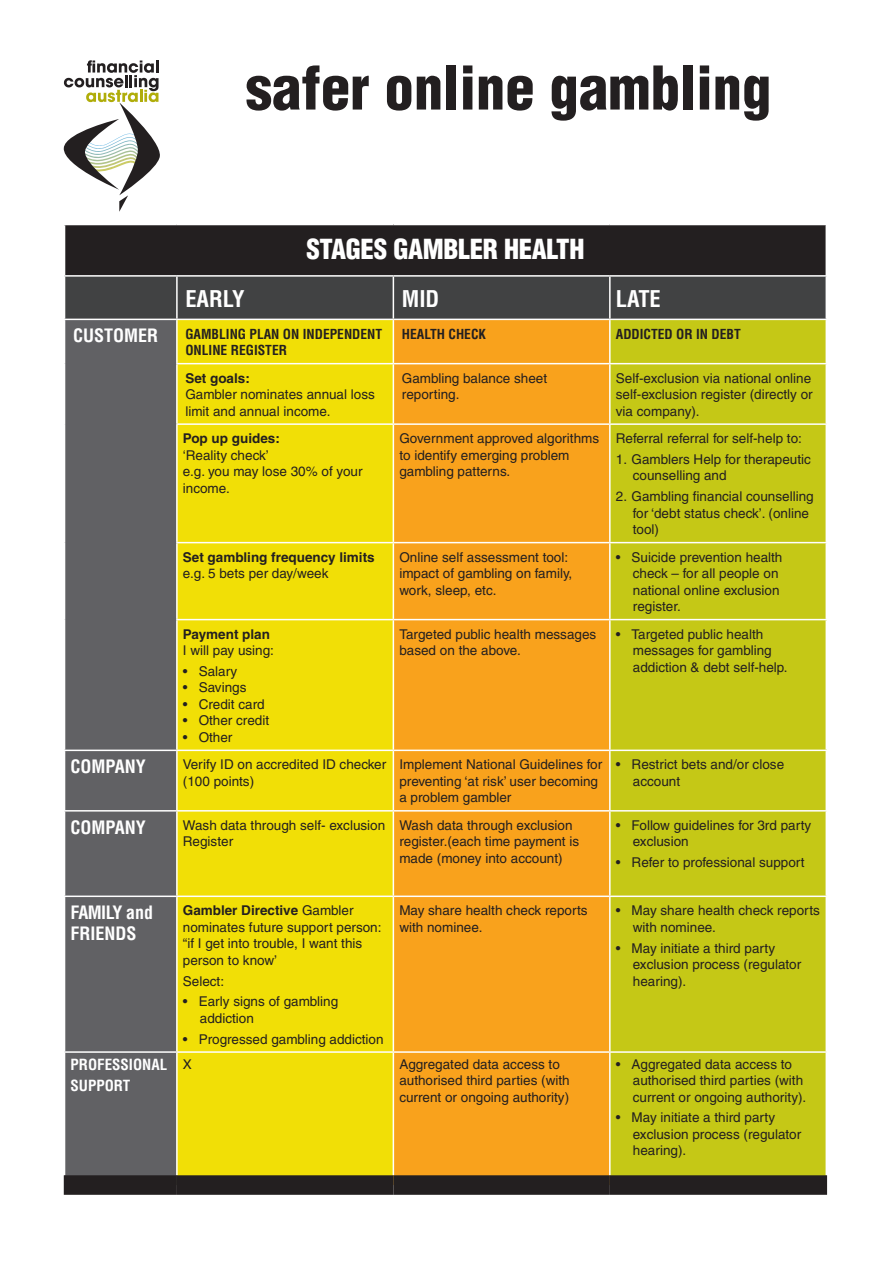
<style>
.page{position:relative;width:893px;height:1263px;background:#fff}
.page>*{position:absolute;margin:0;border:0;box-sizing:border-box;transform-origin:0 0}
.t1{font:900 condensed 58.8px "Helvetica LT";color:#231f20}
.table_text{font:900 condensed 27px "Helvetica LT";letter-spacing:-.01em;color:#fff}
.table_text-2{font:700 condensed 22.5px "Helvetica LT";color:#fff}
.table_text-3{font:700 condensed 18px/21px "Helvetica LT";color:#fff}
.table_text-4{font:700 condensed 15px/21px "Helvetica LT";color:#fff}
.table_text-5{font:13.5px/16.5px "Helvetica LT";color:#231f20}
.table_text-6{font:700 condensed 13.5px/16.5px "Helvetica LT";color:#231f20}
.table_text-7{font:700 13.5px/16.5px "Helvetica LT";color:#231f20}
.s1{font-weight:700}
.s2{font-weight:400}
</style>
<div class="page">
<div style="left:65px;top:224px;width:761px;height:52px;background:#231f20"></div>
<div style="left:65px;top:277px;width:761px;height:42px;background:#414243"></div>
<div style="left:65px;top:320px;width:111px;height:855px;background:#616164"></div>
<div style="left:178px;top:320px;width:215px;height:855px;background:#f1df06"></div>
<div style="left:394px;top:320px;width:215px;height:855px;background:#f9a21c"></div>
<div style="left:611px;top:320px;width:215px;height:855px;background:#c5c816"></div>
<div style="left:610px;top:620px;width:216px;height:130px;background:#c5c816"></div>
<hr style="left:64px;top:224px;width:113px;height:1px;background:#fff">
<hr style="left:177px;top:224px;width:216px;height:1px;background:#fff">
<hr style="left:393px;top:224px;width:217px;height:1px;background:#fff">
<hr style="left:610px;top:224px;width:217px;height:1px;background:#fff">
<hr style="left:64px;top:275px;width:113px;height:2px;background:#fff">
<hr style="left:177px;top:275px;width:216px;height:2px;background:#fff">
<hr style="left:176px;top:277px;width:2px;height:42px;background:#fff">
<hr style="left:393px;top:275px;width:217px;height:2px;background:#fff">
<hr style="left:393px;top:277px;width:1px;height:42px;background:#fff">
<hr style="left:610px;top:275px;width:217px;height:2px;background:#fff">
<hr style="left:609px;top:277px;width:2px;height:42px;background:#fff">
<hr style="left:176px;top:363px;width:217px;height:1px;background:#fff">
<hr style="left:393px;top:363px;width:217px;height:1px;background:#fff">
<hr style="left:610px;top:363px;width:217px;height:1px;background:#fff">
<hr style="left:176px;top:423px;width:217px;height:2px;background:#fff">
<hr style="left:393px;top:423px;width:217px;height:2px;background:#fff">
<hr style="left:610px;top:423px;width:217px;height:2px;background:#fff">
<hr style="left:176px;top:542px;width:217px;height:1px;background:#fff">
<hr style="left:393px;top:542px;width:217px;height:1px;background:#fff">
<hr style="left:610px;top:542px;width:217px;height:1px;background:#fff">
<hr style="left:176px;top:619px;width:217px;height:1px;background:#fff">
<hr style="left:393px;top:619px;width:217px;height:1px;background:#fff">
<hr style="left:610px;top:619px;width:217px;height:1px;background:#fff">
<hr style="left:609px;top:620px;width:2px;height:130px;background:#fff">
<hr style="left:64px;top:750px;width:113px;height:1px;background:#fff">
<hr style="left:177px;top:750px;width:216px;height:1px;background:#fff">
<hr style="left:393px;top:750px;width:217px;height:1px;background:#fff">
<hr style="left:610px;top:750px;width:217px;height:1px;background:#fff">
<hr style="left:64px;top:810px;width:113px;height:1px;background:#fff">
<hr style="left:177px;top:810px;width:216px;height:1px;background:#fff">
<hr style="left:393px;top:810px;width:217px;height:1px;background:#fff">
<hr style="left:610px;top:810px;width:217px;height:1px;background:#fff">
<hr style="left:64px;top:895px;width:113px;height:2px;background:#fff">
<hr style="left:177px;top:895px;width:216px;height:2px;background:#fff">
<hr style="left:393px;top:895px;width:217px;height:2px;background:#fff">
<hr style="left:610px;top:895px;width:217px;height:2px;background:#fff">
<hr style="left:64px;top:1051px;width:113px;height:2px;background:#fff">
<hr style="left:177px;top:1051px;width:216px;height:2px;background:#fff">
<hr style="left:393px;top:1051px;width:217px;height:2px;background:#fff">
<hr style="left:610px;top:1051px;width:217px;height:2px;background:#fff">
<div style="left:64px;top:1175px;width:113px;height:20px;background:#231f20"></div>
<div style="left:177px;top:1175px;width:216px;height:20px;background:#231f20"></div>
<div style="left:393px;top:1175px;width:217px;height:20px;background:#231f20"></div>
<div style="left:610px;top:1175px;width:217px;height:20px;background:#231f20"></div>
<svg style="left:63px;top:60px;width:97px;height:152px"></svg>
<p class="t1" style="left:246px;top:51px;width:527px">safer online gambling</p>
<p class="table_text" style="left:306px;top:232px;width:280px">STAGES GAMBLER HEALTH</p>
<p class="table_text-2" style="left:185px;top:284px;width:61px">EARLY</p>
<p class="table_text-2" style="left:402px;top:284px;width:39px">MID</p>
<p class="table_text-2" style="left:616px;top:284px;width:47px">LATE</p>
<p class="table_text-3" style="left:73px;top:325px;width:87px">CUSTOMER</p>
<p class="table_text-6" style="left:185px;top:325px;width:198px">GAMBLING PLAN ON INDEPENDENT<br>ONLINE REGISTER</p>
<p class="table_text-6" style="left:402px;top:325px;width:86px">HEALTH CHECK</p>
<p class="table_text-6" style="left:616px;top:325px;width:126px">ADDICTED OR IN DEBT</p>
<p class="table_text-5" style="left:185px;top:370px;width:191px"><span class="s1">Set goals:<br></span>Gambler nominates annual loss limit and annual income.</p>
<p class="table_text-5" style="left:402px;top:370px;width:147px">Gambling balance sheet reporting.</p>
<p class="table_text-5" style="left:616px;top:370px;width:198px;text-align:justify">Self-exclusion via national online self-exclusion register (directly or via company).</p>
<p class="table_text-5" style="left:183px;top:430px;width:181px"><span class="s1">Pop up guides:<br></span>‘Reality check’<br>e.g. you may lose 30% of your income.</p>
<p class="table_text-5" style="left:399px;top:430px;width:201px">Government approved algorithms to identify emerging problem gambling patterns.</p>
<p class="table_text-5" style="left:616px;top:430px;width:188px">Referral referral for self-help to:</p>
<p class="table_text-5" style="left:633px;top:451px;width:180px;text-indent:-17px">1. Gamblers Help for therapeutic counselling and</p>
<p class="table_text-5" style="left:633px;top:488px;width:182px;text-indent:-17px">2. Gambling financial counselling for ‘debt status check’. (online tool)</p>
<p class="table_text-7" style="left:183px;top:548px;width:193px">Set gambling frequency limits <span class="s2">e.g. 5 bets per day/week</span></p>
<p class="table_text-5" style="left:399px;top:549px;width:174px">Online self assessment tool: impact of gambling on family, work, sleep, etc.</p>
<p class="table_text-5" style="left:633px;top:549px;width:151px;text-indent:-17px">• Suicide prevention health check – for all people on national online exclusion register.</p>
<p class="table_text-5" style="left:183px;top:625px;width:93px"><span class="s1">Payment plan<br></span>I will pay using:</p>
<p class="table_text-5" style="left:183px;top:663px;width:56px">• Salary</p>
<p class="table_text-5" style="left:183px;top:679px;width:65px">• Savings</p>
<p class="table_text-5" style="left:183px;top:696px;width:83px">• Credit card</p>
<p class="table_text-5" style="left:183px;top:712px;width:88px">• Other credit</p>
<p class="table_text-5" style="left:183px;top:729px;width:51px">• Other</p>
<p class="table_text-5" style="left:399px;top:625px;width:198px">Targeted public health messages based on the above.</p>
<p class="table_text-5" style="left:633px;top:625px;width:156px;text-indent:-17px">• Targeted public health messages for gambling addiction &amp; debt self-help.</p>
<p class="table_text-3" style="left:71px;top:756px;width:77px">COMPANY</p>
<p class="table_text-5" style="left:183px;top:756px;width:205px">Verify ID on accredited ID checker (100 points)</p>
<p class="table_text-5" style="left:399px;top:756px;width:204px">Implement National Guidelines for preventing ‘at risk’ user becoming a problem gambler</p>
<p class="table_text-5" style="left:633px;top:756px;width:153px;text-indent:-17px">• Restrict bets and/or close account</p>
<p class="table_text-3" style="left:71px;top:816px;width:77px">COMPANY</p>
<p class="table_text-5" style="left:183px;top:817px;width:204px">Wash data through self- exclusion<br>Register</p>
<p class="table_text-5" style="left:399px;top:817px;width:181px">Wash data through exclusion register.(each time payment is made (money into account)</p>
<p class="table_text-5" style="left:633px;top:817px;width:180px;text-indent:-17px">• Follow guidelines for 3rd party exclusion</p>
<p class="table_text-5" style="left:616px;top:854px;width:190px">• Refer to professional support</p>
<p class="table_text-3" style="left:71px;top:902px;width:84px">FAMILY and<br>FRIENDS</p>
<p class="table_text-5" style="left:183px;top:902px;width:200px"><span class="s1">Gambler Directive</span> Gambler nominates future support person: “if I get into trouble, I want this person to know’</p>
<p class="table_text-5" style="left:183px;top:972px;width:43px">Select:</p>
<p class="table_text-5" style="left:200px;top:993px;width:140px;text-indent:-17px">• Early signs of gambling addiction</p>
<p class="table_text-5" style="left:183px;top:1030px;width:202px">• Progressed gambling addiction</p>
<p class="table_text-5" style="left:399px;top:902px;width:190px">May share health check reports with nominee.</p>
<p class="table_text-5" style="left:633px;top:902px;width:188px;text-indent:-17px">• May share health check reports with nominee.</p>
<p class="table_text-5" style="left:633px;top:939px;width:170px;text-indent:-17px">• May initiate a third party exclusion process (regulator hearing).</p>
<p class="table_text-4" style="left:71px;top:1054px;width:98px">PROFESSIONAL<br>SUPPORT</p>
<p class="table_text-5" style="left:183px;top:1055px;width:11px">X</p>
<p class="table_text-5" style="left:399px;top:1055px;width:172px">Aggregated data access to authorised third parties (with current or ongoing authority)</p>
<p class="table_text-5" style="left:633px;top:1055px;width:175px;text-indent:-17px">• Aggregated data access to authorised third parties (with current or ongoing authority).</p>
<p class="table_text-5" style="left:633px;top:1109px;width:170px;text-indent:-17px">• May initiate a third party exclusion process (regulator hearing).</p>
</div>
